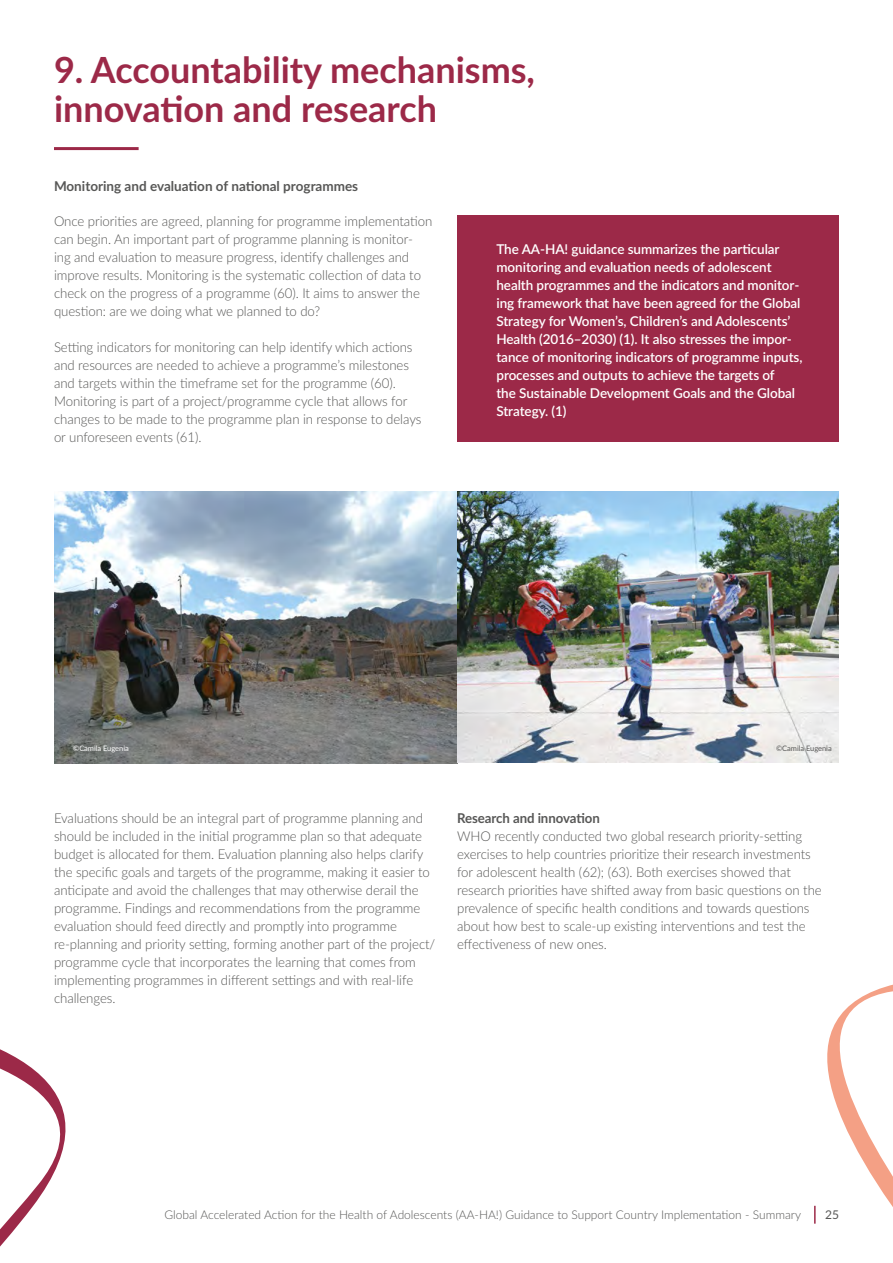
<style>
.page{position:relative;width:893px;height:1263px;background:#fff}
.page>*{position:absolute;margin:0;border:0;box-sizing:border-box;transform-origin:0 0}
.t1{font:700 36px/39px "Lato";color:#9c2948}
.t2{font:300 13.5px/18px "Lato";letter-spacing:-.005em;color:#575756}
.t3{font:600 13.5px/18px "Lato";letter-spacing:-.005em;color:#fff}
.t4{font:700 13.5px "Lato";color:#575756}
.t5{font:300 12px "Lato";color:#575756}
.t6{font:12px "Lato";color:#575756}
.t7{font:7.5px "Lato";letter-spacing:-.005em;color:#fff}
.t8{font:7.5px "Lato";letter-spacing:-.005em;color:#575756}
</style>
<div class="page">
<hr style="left:54px;top:147px;width:85px;height:3px;background:#9c2948">
<div style="left:457px;top:215px;width:382px;height:227px;background:#9c2948"></div>
<img style="left:54px;top:491px;width:784px;height:272px">
<svg style="left:814px;top:984px;width:79px;height:240px"></svg>
<svg style="left:0;top:1049px;width:66px;height:198px"></svg>
<h1 class="t1" style="left:54px;top:49px;width:483px">9. Accountability mechanisms, innovation and research</h1>
<p class="t4" style="left:54px;top:176px;width:306px">Monitoring and evaluation of national programmes</p>
<p class="t2" style="left:54px;top:212px;width:380px">Once priorities are agreed, planning for programme implementation can begin. An important part of programme planning is monitor&shy;ing and evaluation to measure progress, identify challenges and improve results. Monitoring is the systematic collection of data to check on the progress of a programme (60). It aims to answer the question: are we doing what we planned to do?</p>
<p class="t2" style="left:54px;top:338px;width:369px">Setting indicators for monitoring can help identify which actions and resources are needed to achieve a programme’s milestones and targets within the timeframe set for the programme (60).<br>Monitoring is part of a project/programme cycle that allows for changes to be made to the programme plan in response to delays or unforeseen events (61).</p>
<p class="t3" style="left:496px;top:240px;width:308px">The AA-HA! guidance summarizes the particular monitoring and evaluation needs of adolescent health programmes and the indicators and monitor&shy;ing framework that have been agreed for the Global Strategy for Women’s, Children’s and Adolescents’ Health (2016–2030) (1). It also stresses the impor&shy;tance of monitoring indicators of programme inputs, processes and outputs to achieve the targets of<br>the Sustainable Development Goals and the Global Strategy. (1)</p>
<p class="t7" style="left:73px;top:742px;width:57px">©Camila Eugenia</p>
<p class="t8" style="left:776px;top:742px;width:57px">©Camila Eugenia</p>
<p class="t2" style="left:54px;top:809px;width:383px">Evaluations should be an integral part of programme planning and should be included in the initial programme plan so that adequate budget is allocated for them. Evaluation planning also helps clarify the specific goals and targets of the programme, making it easier to anticipate and avoid the challenges that may otherwise derail the programme. Findings and recommendations from the programme evaluation should feed directly and promptly into programme re-planning and priority setting, forming another part of the project/ programme cycle that incorporates the learning that comes from implementing programmes in different settings and with real-life challenges.</p>
<p class="t4" style="left:457px;top:808px;width:144px">Research and innovation</p>
<p class="t2" style="left:457px;top:827px;width:366px">WHO recently conducted two global research priority-setting exercises to help countries prioritize their research investments for adolescent health (62); (63). Both exercises showed that research priorities have shifted away from basic questions on the prevalence of specific health conditions and towards questions about how best to scale-up existing interventions and test the effectiveness of new ones.</p>
<p class="t5" style="left:164px;top:1206px;width:638px">Global Accelerated Action for the Health of Adolescents (AA-HA!) Guidance to Support Country Implementation - Summary</p>
<p class="t6" style="left:825px;top:1206px;width:15px">25</p>
</div>
